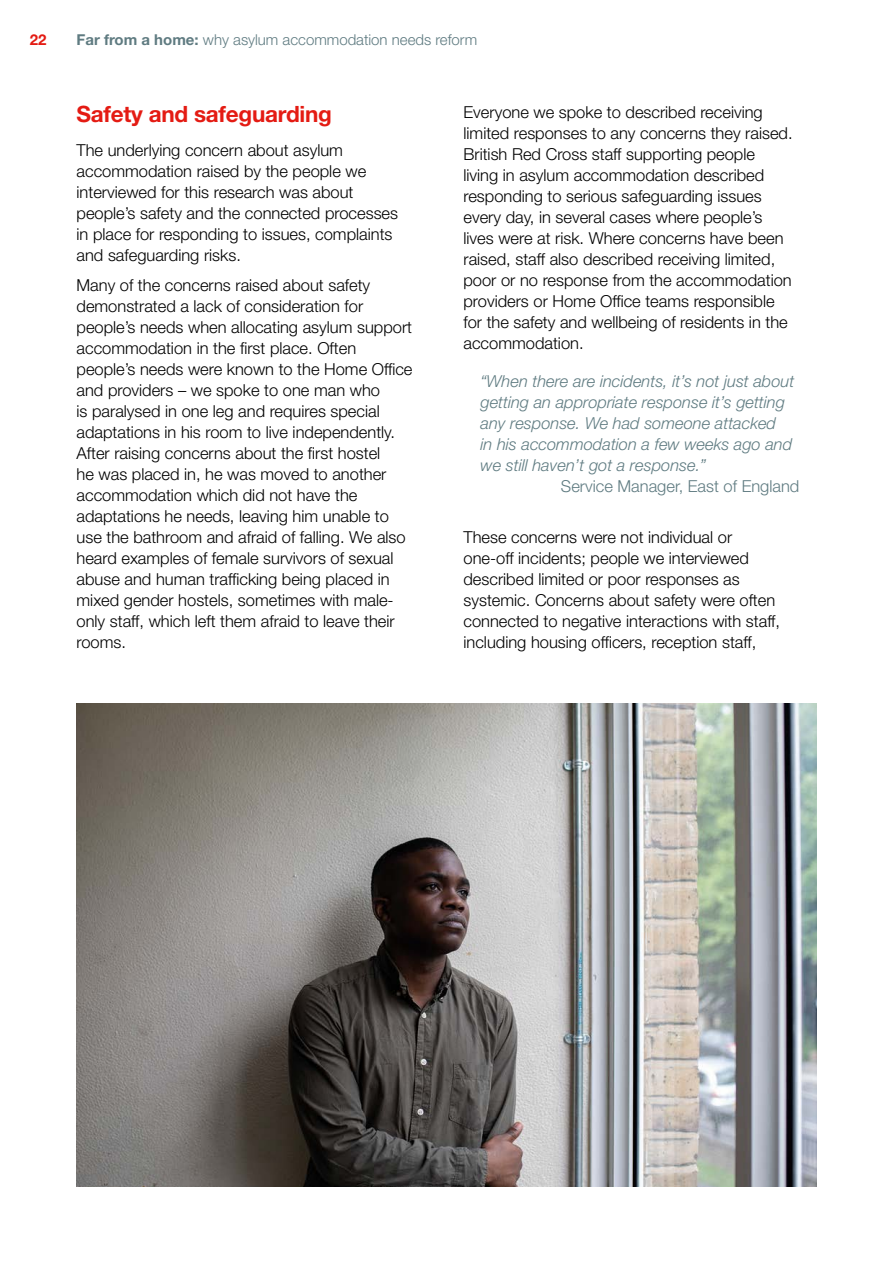
<style>
.page{position:relative;width:893px;height:1263px;background:#fff}
.page>*{position:absolute;margin:0;border:0;box-sizing:border-box;transform-origin:0 0}
.Heading_2{font:700 22.5px "Helvetica Neue LT Std";letter-spacing:-.01em;color:#e41b13}
.BODY_COPY{font:300 16.5px/21px "Helvetica Neue LT Std";color:#000}
.quote{font:italic 300 16.5px/21px "Helvetica Neue LT Std";color:#5f7b81}
.quote_name_in_bracke{font:300 16.5px "Helvetica Neue LT Std";color:#5f7b81}
.t1{font:300 15px "Helvetica Neue LT Std";color:#5f7b81}
.t2{font:700 15px "Helvetica Neue LT Std";color:#e41b13}
.s1{font-weight:700}
</style>
<div class="page">
<img style="left:77px;top:704px;width:739px;height:482px">
<p class="t2" style="left:30px;top:30px;width:18px">22</p>
<p class="t1" style="left:77px;top:30px;width:402px"><span class="s1">Far from a home:</span> why asylum accommodation needs reform</p>
<p class="Heading_2" style="left:77px;top:100px;width:257px">Safety and safeguarding</p>
<p class="BODY_COPY" style="left:77px;top:139px;width:323px">The underlying concern about asylum accommodation raised by the people we interviewed for this research was about people’s safety and the connected processes in place for responding to issues, complaints and safeguarding risks.</p>
<p class="BODY_COPY" style="left:77px;top:274px;width:337px">Many of the concerns raised about safety demonstrated a lack of consideration for people’s needs when allocating asylum support accommodation in the first place. Often people’s needs were known to the Home Office and providers – we spoke to one man who<br>is paralysed in one leg and requires special adaptations in his room to live independently.<br>After raising concerns about the first hostel<br>he was placed in, he was moved to another accommodation which did not have the adaptations he needs, leaving him unable to use the bathroom and afraid of falling. We also heard examples of female survivors of sexual abuse and human trafficking being placed in mixed gender hostels, sometimes with male&shy;only staff, which left them afraid to leave their rooms.</p>
<p class="BODY_COPY" style="left:463px;top:101px;width:331px">Everyone we spoke to described receiving limited responses to any concerns they raised.<br>British Red Cross staff supporting people living in asylum accommodation described responding to serious safeguarding issues every day, in several cases where people’s lives were at risk. Where concerns have been raised, staff also described receiving limited, poor or no response from the accommodation providers or Home Office teams responsible for the safety and wellbeing of residents in the accommodation.</p>
<p class="quote" style="left:480px;top:371px;width:315px">“When there are incidents, it’s not just about getting an appropriate response it’s getting any response. We had someone attacked<br>in his accommodation a few weeks ago and we still haven’t got a response.”</p>
<p class="quote_name_in_bracke" style="left:561px;top:476px;width:240px">Service Manager, East of England</p>
<p class="BODY_COPY" style="left:463px;top:526px;width:318px">These concerns were not individual or one-off incidents; people we interviewed described limited or poor responses as systemic. Concerns about safety were often connected to negative interactions with staff, including housing officers, reception staff,</p>
</div>
